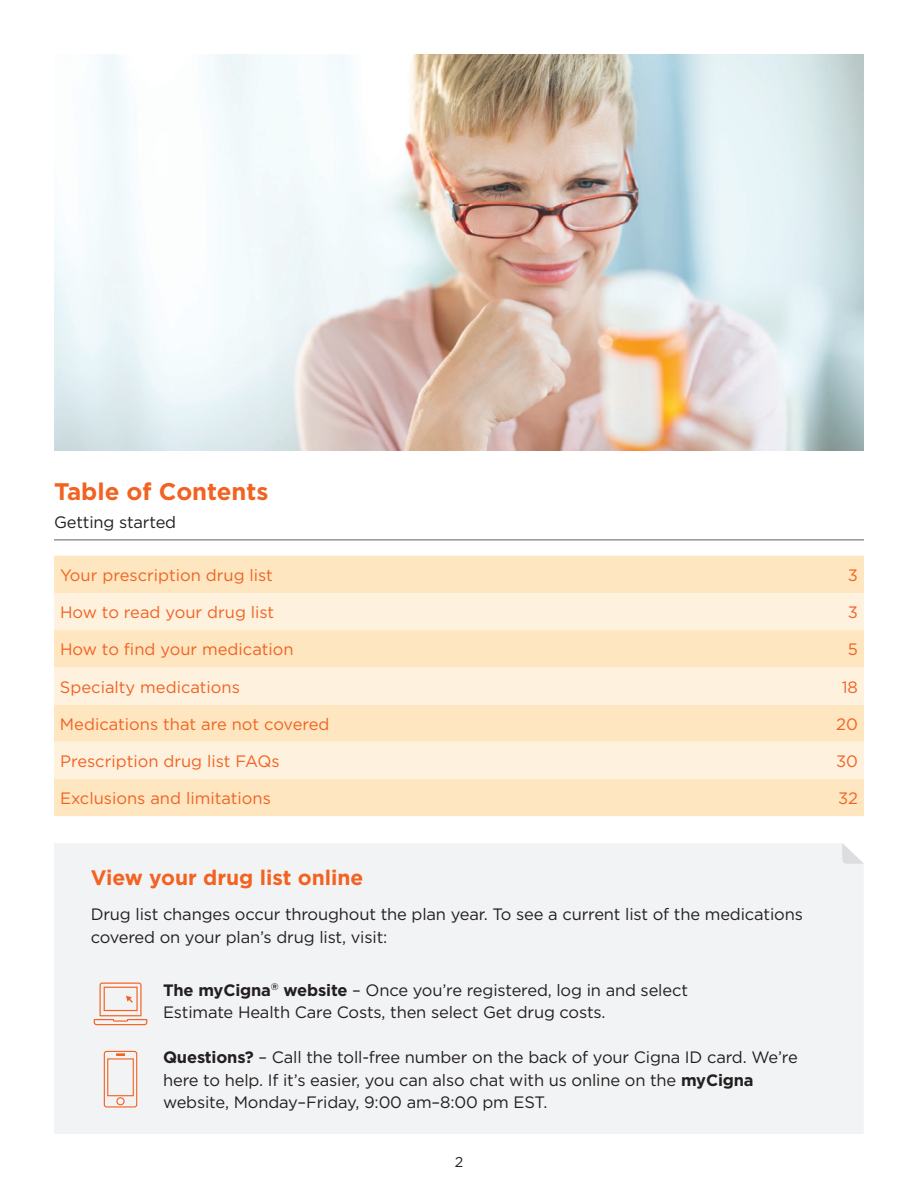
<style>
.page{position:relative;width:918px;height:1188px;background:#fff}
.page>*{position:absolute;margin:0;border:0;box-sizing:border-box;transform-origin:0 0}
.Page_Header{font:700 24px "Gotham";color:#f26221}
.Page_Header-2{font:700 21px "Gotham";color:#f26221}
.Body_Copy{font:16.5px/22.5px "Gotham";letter-spacing:-.01em;color:#231f20}
.t1{font:16.5px "Gotham";color:#f26221}
.Page_number_centered{font:14.25px "Gotham";color:#231f20}
.s1{font-weight:700}
</style>
<div class="page">
<div style="left:54px;top:843px;width:809px;height:291px;background:#f2f3f4"></div>
<svg style="left:842px;top:843px;width:22px;height:21px"></svg>
<hr style="left:54px;top:539px;width:810px;height:2px;background:#939598">
<img style="left:54px;top:54px;width:810px;height:397px">
<div style="left:54px;top:556px;width:810px;height:260px;background:#fee6c0"></div>
<svg style="left:54px;top:593px;width:810px;height:186px;background:#feedd2"></svg>
<svg style="left:94px;top:983px;width:53px;height:42px"></svg>
<div style="left:104px;top:1051px;width:33px;height:57px;border:1px solid #f26221;border-radius:2px"></div>
<svg style="left:107px;top:1053px;width:27px;height:53px"></svg>
<p class="Page_Header" style="left:54px;top:475px;width:216px">Table of Contents</p>
<p class="Body_Copy" style="left:54px;top:510px;width:124px">Getting started</p>
<p class="t1" style="left:60px;top:565px;width:214px">Your prescription drug list</p>
<p class="t1" style="left:848px;top:565px;width:12px">3</p>
<p class="t1" style="left:60px;top:602px;width:216px">How to read your drug list</p>
<p class="t1" style="left:848px;top:602px;width:12px">3</p>
<p class="t1" style="left:60px;top:639px;width:235px">How to find your medication</p>
<p class="t1" style="left:848px;top:639px;width:12px">5</p>
<p class="t1" style="left:60px;top:676px;width:181px">Specialty medications</p>
<p class="t1" style="left:842px;top:676px;width:18px">18</p>
<p class="t1" style="left:60px;top:713px;width:271px">Medications that are not covered</p>
<p class="t1" style="left:836px;top:713px;width:23px">20</p>
<p class="t1" style="left:60px;top:751px;width:221px">Prescription drug list FAQs</p>
<p class="t1" style="left:836px;top:751px;width:23px">30</p>
<p class="t1" style="left:60px;top:788px;width:212px">Exclusions and limitations</p>
<p class="t1" style="left:838px;top:788px;width:21px">32</p>
<p class="Page_Header-2" style="left:91px;top:864px;width:274px">View your drug list online</p>
<p class="Body_Copy" style="left:91px;top:903px;width:714px">Drug list changes occur throughout the plan year. To see a current list of the medications covered on your plan’s drug list, visit:</p>
<p class="Body_Copy" style="left:163px;top:978px;width:526px"><span class="s1">The myCigna</span><sup>®</sup> <span class="s1">website</span> – Once you’re registered, log in and select<br>Estimate Health Care Costs, then select Get drug costs.</p>
<p class="Body_Copy" style="left:163px;top:1046px;width:636px"><span class="s1">Questions?</span> – Call the toll-free number on the back of your Cigna ID card. We’re here to help. If it’s easier, you can also chat with us online on the <span class="s1">myCigna </span>website, Monday–Friday, 9:00 am–8:00 pm EST.</p>
<p class="Page_number_centered" style="left:455px;top:1153px;width:10px">2</p>
</div>
